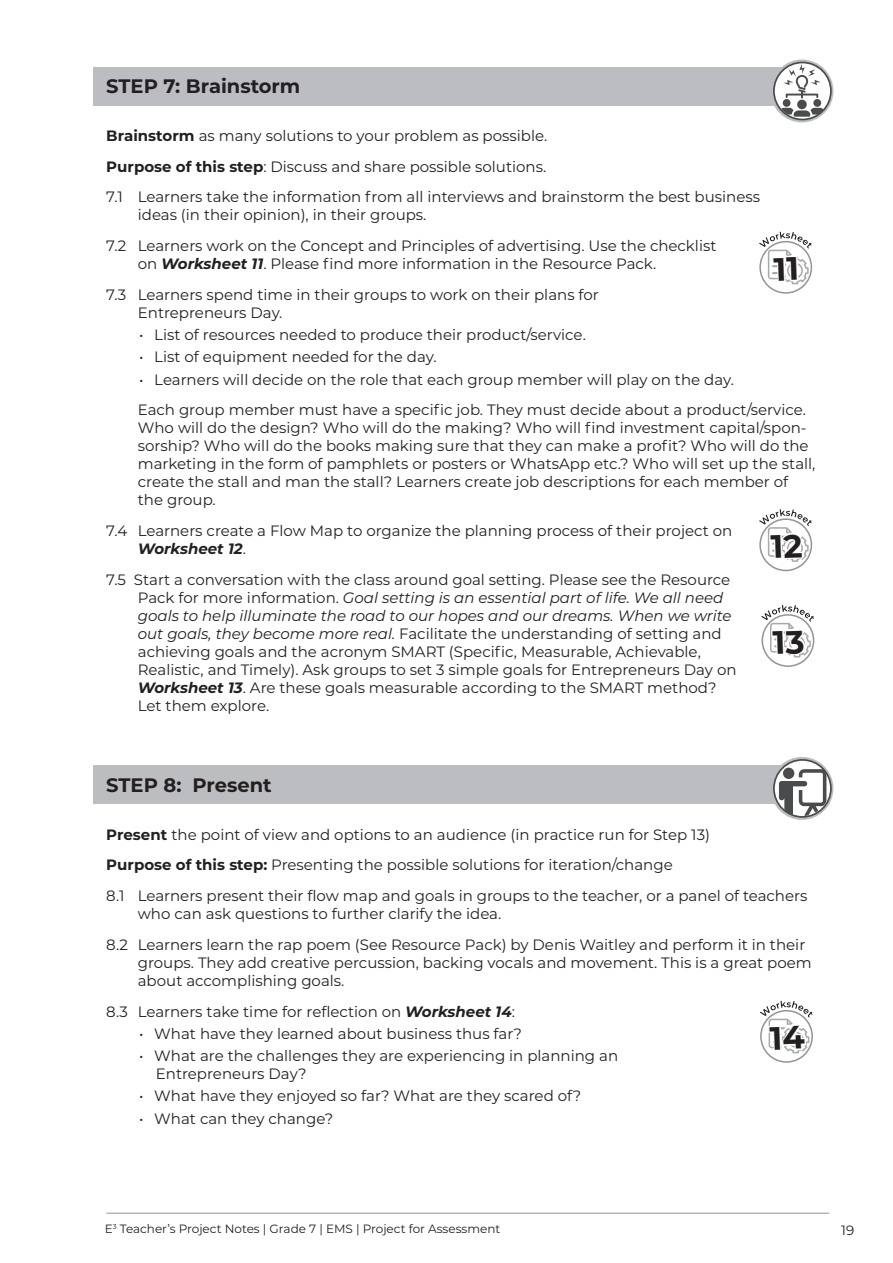
<style>
.page{position:relative;width:893px;height:1263px;background:#fff}
.page>*{position:absolute;margin:0;border:0;box-sizing:border-box;transform-origin:0 0}
.Heading_2{font:700 19.5px "Montserrat";color:#231f20}
.body_numbers{font:15px/18px "Montserrat";color:#231f20}
.Body{font:15px "Montserrat";color:#231f20}
.t1{font:13.5px "Montserrat";color:#231f20}
.t2{font:12px "Montserrat";color:#231f20}
.s1{font-weight:700}
.s2{font-weight:700;font-style:italic}
.s3{font-style:italic}
</style>
<div class="page">
<hr style="left:106px;top:1213px;width:723px;height:1px;background:#939598">
<div style="left:94px;top:68px;width:715px;height:38px;background:#bcbdc0"></div>
<svg style="left:770px;top:60px;width:63px;height:62px"></svg>
<svg style="left:774px;top:63px;width:57px;height:56px"></svg>
<div style="left:773px;top:62px;width:59px;height:58px;border:2px solid #4a4b4c;border-radius:50%"></div>
<svg style="left:780px;top:64px;width:44px;height:53px"></svg>
<div style="left:94px;top:765px;width:715px;height:38px;background:#bcbdc0"></div>
<svg style="left:770px;top:757px;width:63px;height:63px"></svg>
<svg style="left:774px;top:760px;width:57px;height:57px"></svg>
<div style="left:773px;top:759px;width:59px;height:59px;border:2px solid #4a4b4c;border-radius:50%"></div>
<svg style="left:779px;top:768px;width:47px;height:48px"></svg>
<svg style="left:760px;top:242px;width:51px;height:51px"></svg>
<svg style="left:761px;top:1011px;width:51px;height:51px"></svg>
<div style="left:760px;top:1010px;width:53px;height:53px;border:2px solid #939598;border-radius:50%"></div>
<svg style="left:759px;top:232px;width:53px;height:52px"></svg>
<svg style="left:759px;top:509px;width:53px;height:53px"></svg>
<svg style="left:761px;top:605px;width:53px;height:52px"></svg>
<svg style="left:760px;top:1001px;width:52px;height:52px"></svg>
<p class="Heading_2" style="left:106px;top:72px;width:196px">STEP 7: Brainstorm</p>
<p class="Body" style="left:106px;top:125px;width:443px"><span class="s1">Brainstorm</span> as many solutions to your problem as possible.</p>
<p class="Body" style="left:106px;top:156px;width:441px"><span class="s1">Purpose of this step</span>: Discuss and share possible solutions.</p>
<p class="body_numbers" style="left:138px;top:188px;width:624px;text-indent:-32px">7.1 Learners take the information from all interviews and brainstorm the best business ideas (in their opinion), in their groups.</p>
<p class="body_numbers" style="left:138px;top:236px;width:580px;text-indent:-32px">7.2 Learners work on the Concept and Principles of advertising. Use the checklist on <span class="s2">Worksheet 11</span>. Please find more information in the Resource Pack.</p>
<p class="body_numbers" style="left:138px;top:285px;width:463px;text-indent:-32px">7.3 Learners spend time in their groups to work on their plans for<br>Entrepreneurs Day.</p>
<p class="body_numbers" style="left:139px;top:325px;width:448px">• List of resources needed to produce their product/service.</p>
<p class="body_numbers" style="left:139px;top:348px;width:299px">• List of equipment needed for the day.</p>
<p class="body_numbers" style="left:139px;top:370px;width:596px">• Learners will decide on the role that each group member will play on the day.</p>
<p class="body_numbers" style="left:138px;top:401px;width:679px">Each group member must have a specific job. They must decide about a product/service.<br>Who will do the design? Who will do the making? Who will find investment capital/spon&shy;sorship? Who will do the books making sure that they can make a profit? Who will do the marketing in the form of pamphlets or posters or WhatsApp etc.? Who will set up the stall, create the stall and man the stall? Learners create job descriptions for each member of the group.</p>
<p class="body_numbers" style="left:138px;top:521px;width:596px;text-indent:-32px">7.4 Learners create a Flow Map to organize the planning process of their project on<br><span class="s2">Worksheet 12</span>.</p>
<p class="body_numbers" style="left:138px;top:570px;width:600px;text-indent:-32px">7.5 Start a conversation with the class around goal setting. Please see the Resource Pack for more information. <span class="s3">Goal setting is an essential part of life. We all need goals to help illuminate the road to our hopes and our dreams. When we write out goals, they become more real.</span> Facilitate the understanding of setting and achieving goals and the acronym SMART (Specific, Measurable, Achievable, Realistic, and Timely). Ask groups to set 3 simple goals for Entrepreneurs Day on <span class="s2">Worksheet 13</span>. Are these goals measurable according to the SMART method?<br>Let them explore.</p>
<p class="Heading_2" style="left:106px;top:771px;width:167px">STEP 8: Present</p>
<p class="Body" style="left:106px;top:824px;width:605px"><span class="s1">Present</span> the point of view and options to an audience (in practice run for Step 13)</p>
<p class="Body" style="left:106px;top:855px;width:568px"><span class="s1">Purpose of this step:</span> Presenting the possible solutions for iteration/change</p>
<p class="body_numbers" style="left:138px;top:886px;width:671px;text-indent:-32px">8.1 Learners present their flow map and goals in groups to the teacher, or a panel of teachers who can ask questions to further clarify the idea.</p>
<p class="body_numbers" style="left:138px;top:935px;width:675px;text-indent:-32px">8.2 Learners learn the rap poem (See Resource Pack) by Denis Waitley and perform it in their groups. They add creative percussion, backing vocals and movement. This is a great poem about accomplishing goals.</p>
<p class="body_numbers" style="left:106px;top:1002px;width:410px">8.3 Learners take time for refl ection on <span class="s2">Worksheet 14</span>:</p>
<p class="body_numbers" style="left:139px;top:1024px;width:384px">• What have they learned about business thus far?</p>
<p class="body_numbers" style="left:156px;top:1046px;width:464px;text-indent:-16px">• What are the challenges they are experiencing in planning an<br>Entrepreneurs Day?</p>
<p class="body_numbers" style="left:139px;top:1086px;width:443px">• What have they enjoyed so far? What are they scared of?</p>
<p class="body_numbers" style="left:139px;top:1109px;width:195px">• What can they change?</p>
<p class="t2" style="left:105px;top:1220px;width:397px">E<sup>3</sup> Teacher’s Project Notes | Grade 7 | EMS | Project for Assessment</p>
<p class="t1" style="left:841px;top:1220px;width:15px">19</p>
</div>
